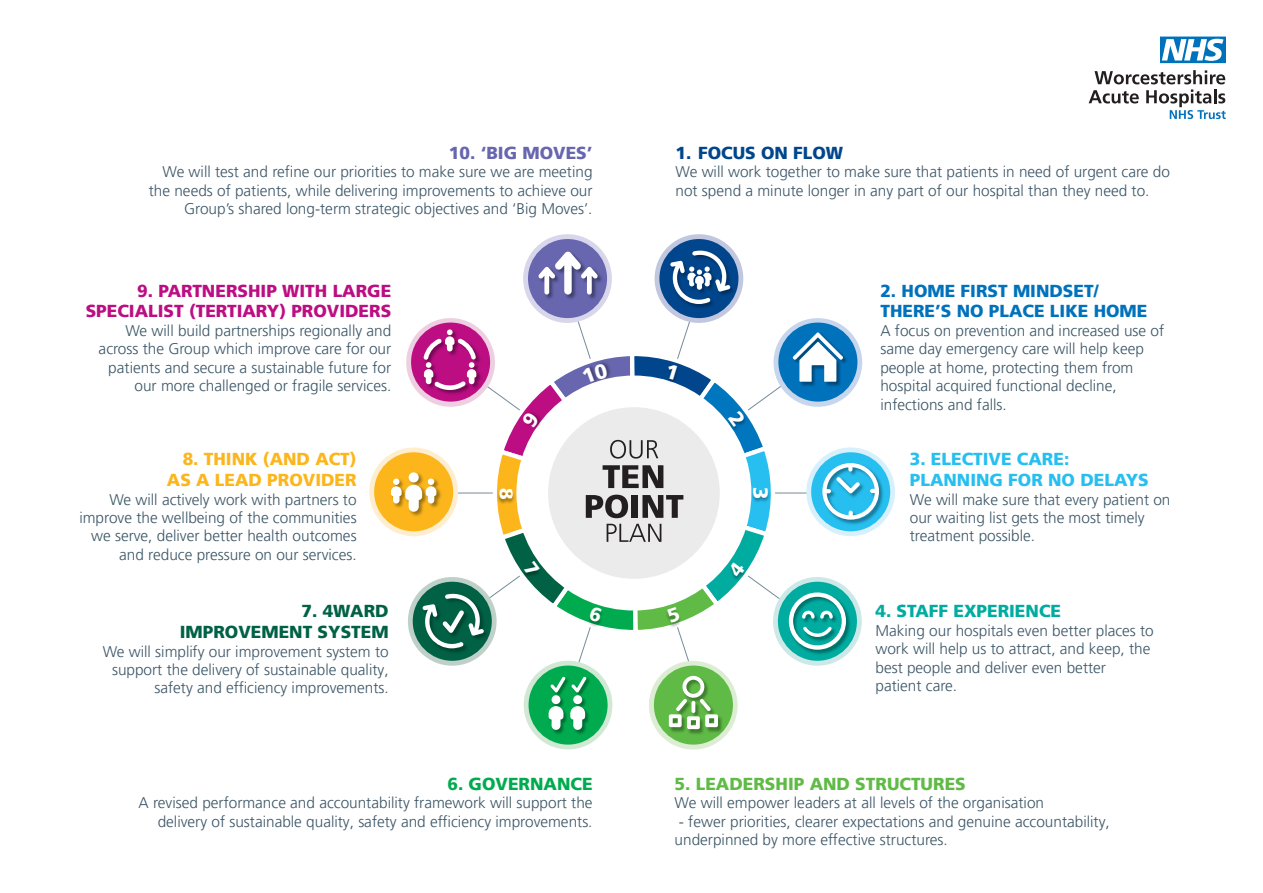
<style>
.page{position:relative;width:1263px;height:893px;background:#fff}
.page>*{position:absolute;margin:0;border:0;box-sizing:border-box;transform-origin:0 0}
.t1{font:900 20.1px "Frutiger LT Pro";color:#fff}
.t2{font:900 19.05px "Frutiger LT Pro";color:#fff}
.t3{font:900 17.25px/20.7px "Frutiger LT Pro";color:#bc0d83;text-align:right}
.t4{font:900 17.25px/20.7px "Frutiger LT Pro";color:#0072bc}
.t5{font:900 17.25px/20.7px "Frutiger LT Pro";color:#26bff0}
.t6{font:900 17.25px/20.7px "Frutiger LT Pro";color:#fcb61c;text-align:right}
.t7{font:900 17.25px "Frutiger LT Pro";color:#60bb46}
.t8{font:900 17.25px/20.7px "Frutiger LT Pro";color:#006145;text-align:right}
.t9{font:900 17.25px "Frutiger LT Pro";color:#00aca0}
.t10{font:900 17.25px "Frutiger LT Pro";color:#01468c}
.t11{font:900 17.25px "Frutiger LT Pro";color:#6766ae}
.t12{font:900 17.25px "Frutiger LT Pro";color:#00ab4f}
.t13{font:300 15.3px/18.5px "Frutiger LT Pro";color:#3b5566}
</style>
<div class="page">
<svg style="left:1160px;top:37px;width:66px;height:26px"></svg>
<svg style="left:1089px;top:70px;width:137px;height:49px"></svg>
<div style="left:649px;top:661px;width:89px;height:89px;background:#ddedd4;border-radius:50%"></div>
<div style="left:654px;top:665px;width:79px;height:80px;background:#60bb46;border-radius:50%"></div>
<svg style="left:806px;top:447px;width:89px;height:89px"></svg>
<div style="left:524px;top:661px;width:88px;height:88px;background:#d1e9d4;border-radius:50%"></div>
<div style="left:528px;top:665px;width:80px;height:80px;background:#00ab4f;border-radius:50%"></div>
<div style="left:369px;top:448px;width:89px;height:88px;background:#feeecf;border-radius:50%"></div>
<div style="left:374px;top:452px;width:79px;height:79px;background:#fcb61c;border-radius:50%"></div>
<img style="left:879px;top:464px;width:7px;height:62px">
<div style="left:655px;top:234px;width:88px;height:89px;background:#c1c7df;border-radius:50%"></div>
<div style="left:659px;top:239px;width:79px;height:79px;background:#01468c;border-radius:50%"></div>
<div style="left:523px;top:234px;width:89px;height:89px;background:#d7d6eb;border-radius:50%"></div>
<div style="left:528px;top:239px;width:79px;height:79px;background:#6766ae;border-radius:50%"></div>
<img style="left:553px;top:730px;width:33px;height:4px">
<img style="left:667px;top:730px;width:57px;height:6px">
<svg style="left:391px;top:249px;width:488px;height:481px"></svg>
<p class="t11" style="left:449px;top:142px;width:145px">10. ‘BIG MOVES’</p>
<p class="t13" style="left:149px;top:163px;width:445px;text-align:right">We will test and refine our priorities to make sure we are meeting the needs of patients, while delivering improvements to achieve our<br>Group’s shared long-term strategic objectives and ‘Big Moves’.</p>
<p class="t3" style="left:86px;top:280px;width:307px">9. PARTNERSHIP WITH LARGE<br>SPECIALIST (TERTIARY) PROVIDERS</p>
<p class="t13" style="left:99px;top:321px;width:294px;text-align:right">We will build partnerships regionally and across the Group which improve care for our patients and secure a sustainable future for our more challenged or fragile services.</p>
<p class="t6" style="left:167px;top:449px;width:191px">8. THINK (AND ACT)<br>AS A LEAD PROVIDER</p>
<p class="t13" style="left:79px;top:490px;width:279px;text-align:right">We will actively work with partners to improve the wellbeing of the communities we serve, deliver better health outcomes and reduce pressure on our services.</p>
<p class="t8" style="left:180px;top:601px;width:210px">7. 4WARD<br>IMPROVEMENT SYSTEM</p>
<p class="t13" style="left:103px;top:642px;width:287px;text-align:right">We will simplify our improvement system to support the delivery of sustainable quality, safety and efficiency improvements.</p>
<p class="t2" style="left:518px;top:488px;width:13px;rotate:90deg">8</p>
<p class="t12" style="left:447px;top:774px;width:147px">6. GOVERNANCE</p>
<p class="t13" style="left:139px;top:794px;width:455px;text-align:right">A revised performance and accountability framework will support the delivery of sustainable quality, safety and efficiency improvements.</p>
<p class="t10" style="left:675px;top:142px;width:169px">1. FOCUS ON FLOW</p>
<p class="t13" style="left:675px;top:163px;width:496px">We will work together to make sure that patients in need of urgent care do not spend a minute longer in any part of our hospital than they need to.</p>
<p class="t1" style="left:772px;top:487px;width:14px;rotate:90deg">3</p>
<p class="t4" style="left:880px;top:280px;width:269px">2. HOME FIRST MINDSET/<br>THERE’S NO PLACE LIKE HOME</p>
<p class="t13" style="left:880px;top:321px;width:285px">A focus on prevention and increased use of same day emergency care will help keep people at home, protecting them from hospital acquired functional decline, infections and falls.</p>
<p class="t5" style="left:910px;top:449px;width:240px">3. ELECTIVE CARE:<br>PLANNING FOR NO DELAYS</p>
<p class="t13" style="left:910px;top:490px;width:262px">We will make sure that every patient on our waiting list gets the most timely treatment possible.</p>
<p class="t9" style="left:875px;top:601px;width:187px">4. STAFF EXPERIENCE</p>
<p class="t13" style="left:875px;top:621px;width:280px">Making our hospitals even better places to work will help us to attract, and keep, the best people and deliver even better patient care.</p>
<p class="t7" style="left:675px;top:774px;width:293px">5. LEADERSHIP AND STRUCTURES</p>
<p class="t13" style="left:675px;top:794px;width:371px">We will empower leaders at all levels of the organisation</p>
<p class="t13" style="left:675px;top:812px;width:437px">- fewer priorities, clearer expectations and genuine accountability, underpinned by more effective structures.</p>
</div>
